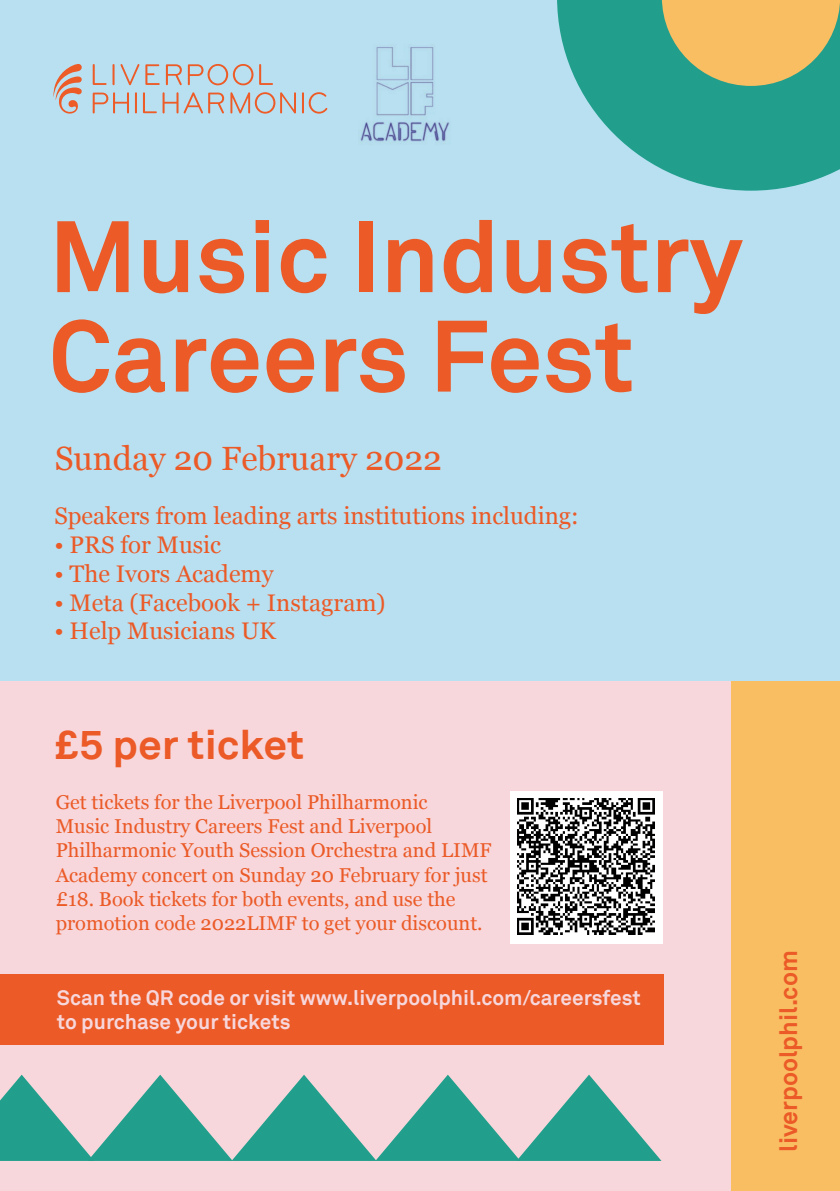
<style>
.page{position:relative;width:840px;height:1191px;background:#fff}
.page>*{position:absolute;margin:0;border:0;box-sizing:border-box;transform-origin:0 0}
.t1{font:700 100px/99.4px "Akkurat Pro TT";color:#eb5a27}
.t2{font:700 40.6px "Akkurat Pro TT";color:#eb5a27;scale:1.05 1}
.t3{font:33.6px "Georgia";color:#eb5a27}
.t4{font:700 24.8px "Akkurat Pro TT";color:#eb5a27}
.t5{font:24px "Georgia";color:#eb5a27}
.t6{font:700 20.8px/24px "Akkurat Pro TT";color:#f7d7db}
.t7{font:20px/24px "Georgia";color:#eb5a27}
</style>
<div class="page">
<div style="left:0;top:0;width:839px;height:1191px;background:#b8e0f1"></div>
<svg style="left:557px;top:0;width:282px;height:191px;fill:#219f8c"></svg>
<svg style="left:661px;top:0;width:178px;height:86px;background:#c8b76b"></svg>
<svg style="left:53px;top:64px;width:29px;height:50px"></svg>
<hr style="left:112px;top:64px;width:2px;height:21px;background:#ed5b27">
<svg style="left:93px;top:64px;width:13px;height:21px"></svg>
<svg style="left:188px;top:64px;width:65px;height:21px"></svg>
<svg style="left:120px;top:64px;width:19px;height:21px"></svg>
<svg style="left:259px;top:64px;width:14px;height:21px"></svg>
<svg style="left:145px;top:64px;width:15px;height:21px"></svg>
<svg style="left:166px;top:64px;width:16px;height:21px"></svg>
<hr style="left:135px;top:92px;width:2px;height:21px;background:#ed5b27">
<svg style="left:93px;top:92px;width:36px;height:21px"></svg>
<hr style="left:302px;top:92px;width:2px;height:21px;background:#ed5b27">
<svg style="left:308px;top:92px;width:19px;height:22px"></svg>
<svg style="left:143px;top:92px;width:81px;height:21px"></svg>
<svg style="left:230px;top:92px;width:66px;height:22px"></svg>
<div style="left:0;top:681px;width:839px;height:510px;background:#f9be62"></div>
<div style="left:0;top:681px;width:730px;height:510px;background:#f7d7db"></div>
<svg style="left:0;top:1074px;width:661px;height:87px"></svg>
<div style="left:0;top:974px;width:663px;height:70px;background:#eb5a27"></div>
<img style="left:360px;top:44px;width:89px;height:99px">
<div style="left:510px;top:791px;width:152px;height:152px;background:#fff"></div>
<img style="left:517px;top:798px;width:137px;height:136px">
<h1 class="t1" style="left:49px;top:206px;width:694px">Music Industry<br>Careers Fest</h1>
<h3 class="t3" style="left:55px;top:433px;width:388px">Sunday 20 February 2022</h3>
<p class="t5" style="left:54px;top:498px;width:525px">Speakers from leading arts institutions including:</p>
<p class="t5" style="left:54px;top:527px;width:168px">• PRS for Music</p>
<p class="t5" style="left:54px;top:556px;width:221px">• The Ivors Academy</p>
<p class="t5" style="left:54px;top:585px;width:332px">• Meta (Facebook + Instagram)</p>
<p class="t5" style="left:54px;top:613px;width:223px">• Help Musicians UK</p>
<h2 class="t2" style="left:55px;top:719px;width:239px">£5 per ticket</h2>
<p class="t7" style="left:56px;top:789px;width:437px">Get tickets for the Liverpool Philharmonic<br>Music Industry Careers Fest and Liverpool Philharmonic Youth Session Orchestra and LIMF Academy concert on Sunday 20 February for just £18. Book tickets for both events, and use the promotion code 2022LIMF to get your discount.</p>
<p class="t6" style="left:57px;top:985px;width:585px">Scan the QR code or visit www.liverpoolphil.com/careersfest to purchase your tickets</p>
<p class="t4" style="left:772px;top:1152px;width:203px;rotate:-90deg">liverpoolphil.com</p>
</div>
